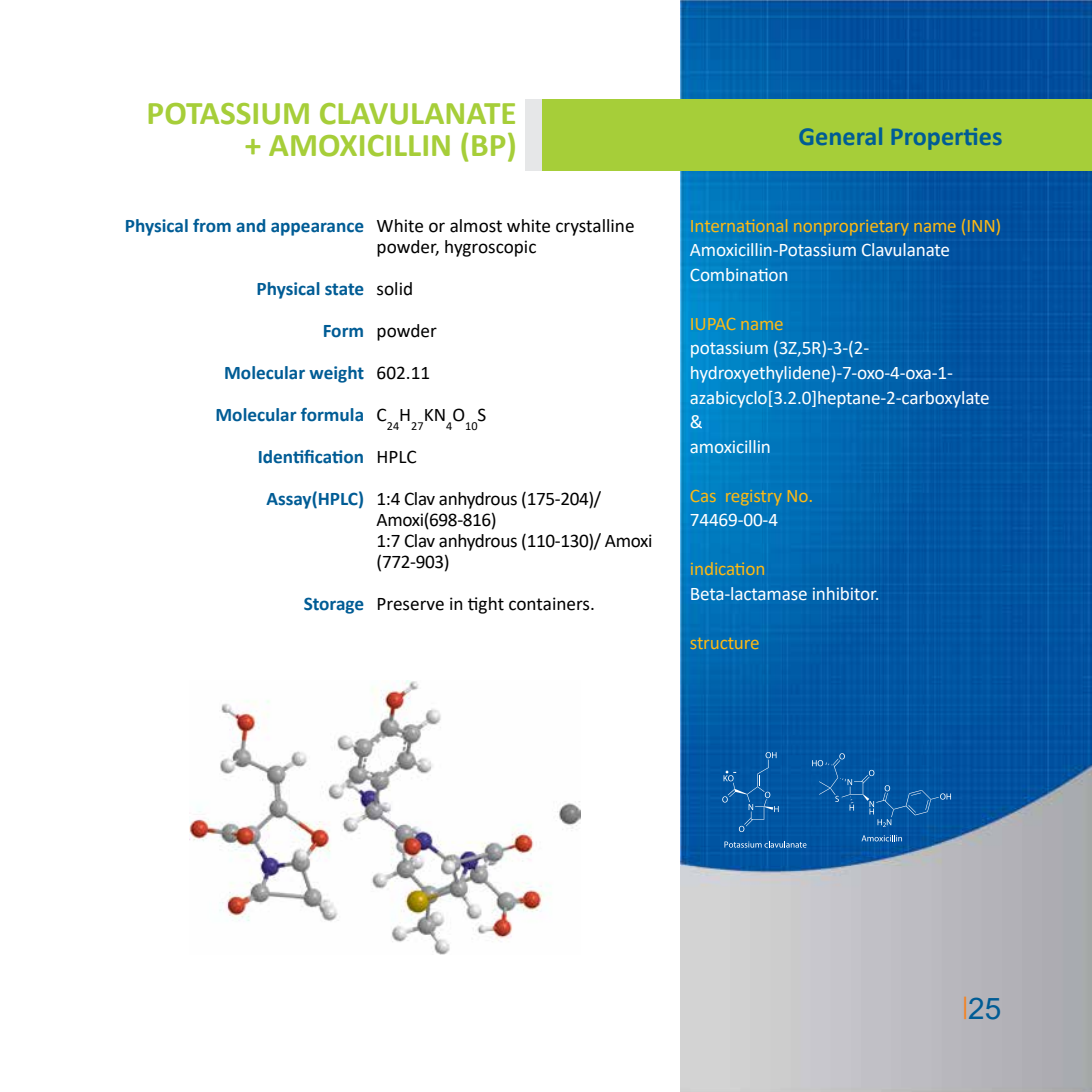
<style>
.page{position:relative;width:1092px;height:1092px;background:#fff}
.page>*{position:absolute;margin:0;border:0;box-sizing:border-box;transform-origin:0 0}
.t1{font:700 33.25px/31.5px "Calibri";color:#a6ce39;text-align:right}
.t2{font:29.75px "Arial";color:#005c95}
.t3{font:700 26.25px "Calibri";color:#005c95}
.t4{font:19.25px/24.5px "Calibri";letter-spacing:-.01em;color:#fff}
.t5{font:19.25px/42px "Calibri";letter-spacing:-.01em;color:#000}
.t6{font:700 19.25px/42px "Calibri";color:#005c95;text-align:right}
.t7{font:19.25px "Calibri";letter-spacing:-.01em;color:#fdb913}
.t8{font:12.25px "Calibri";color:#000}
.s1{font-size:23.62px;color:#f58220}
</style>
<div class="page">
<img style="left:680px;top:0;width:411px;height:1091px">
<div style="left:525px;top:99px;width:566px;height:71px;background:#e6e7e8"></div>
<div style="left:543px;top:99px;width:548px;height:71px;background:#a6ce39"></div>
<svg style="left:722px;top:752px;width:56px;height:80px;background:#0e5fa7"></svg>
<svg style="left:724px;top:841px;width:82px;height:6px"></svg>
<svg style="left:812px;top:753px;width:138px;height:73px;background:#095aa5"></svg>
<svg style="left:861px;top:835px;width:40px;height:6px"></svg>
<img style="left:189px;top:680px;width:391px;height:274px">
<h1 class="t1" style="left:147px;top:97px;width:371px">POTASSIUM CLAVULANATE + AMOXICILLIN (BP)</h1>
<p class="t6" style="left:125px;top:204px;width:241px">Physical from and appearance</p>
<p class="t6" style="left:215px;top:267px;width:150px">Physical state<br>Form<br>Molecular weight<br>Molecular formula<br>Identification<br>Assay(HPLC)</p>
<p class="t6" style="left:304px;top:582px;width:62px">Storage</p>
<p class="t5" style="left:376px;top:214px;width:259px;line-height:21px">White or almost white crystalline powder, hygroscopic</p>
<p class="t5" style="left:376px;top:267px;width:62px">solid powder<br>602.11<br>C</p>
<p class="t8" style="left:387px;top:417px;width:14px">24</p>
<p class="t5" style="left:477px;top:393px;width:10px">S</p>
<p class="t5" style="left:376px;top:435px;width:226px">HPLC<br>1:4 Clav anhydrous (175-204)/</p>
<p class="t5" style="left:376px;top:508px;width:277px;line-height:21px">Amoxi(698-816)<br>1:7 Clav anhydrous (110-130)/ Amoxi (772-903)</p>
<p class="t5" style="left:376px;top:582px;width:220px">Preserve in tight containers.</p>
<p class="t5" style="left:423px;top:393px;width:43px">KN O</p>
<p class="t8" style="left:446px;top:417px;width:8px">4</p>
<p class="t8" style="left:465px;top:417px;width:14px">10</p>
<p class="t5" style="left:399px;top:393px;width:13px">H</p>
<p class="t8" style="left:411px;top:417px;width:14px">27</p>
<h3 class="t3" style="left:798px;top:117px;width:206px">General Properties</h3>
<p class="t7" style="left:690px;top:212px;width:313px">International nonproprietary name (INN)</p>
<p class="t4" style="left:690px;top:237px;width:262px">Amoxicillin-Potassium Clavulanate<br>Combination</p>
<p class="t7" style="left:690px;top:310px;width:95px">IUPAC name</p>
<p class="t4" style="left:690px;top:335px;width:301px">potassium (3Z,5R)-3-(2- hydroxyethylidene)-7-oxo-4-oxa-1- azabicyclo[3.2.0]heptane-2-carboxylate &amp;<br>amoxicillin</p>
<p class="t7" style="left:690px;top:482px;width:125px">Cas registry No.</p>
<p class="t4" style="left:690px;top:507px;width:90px">74469-00-4</p>
<p class="t7" style="left:690px;top:555px;width:77px">indication</p>
<p class="t4" style="left:690px;top:580px;width:191px">Beta-lactamase inhibitor.</p>
<p class="t7" style="left:690px;top:629px;width:71px">structure</p>
<h2 class="t2" style="left:962px;top:987px;width:41px"><span class="s1">|</span>25</h2>
</div>
